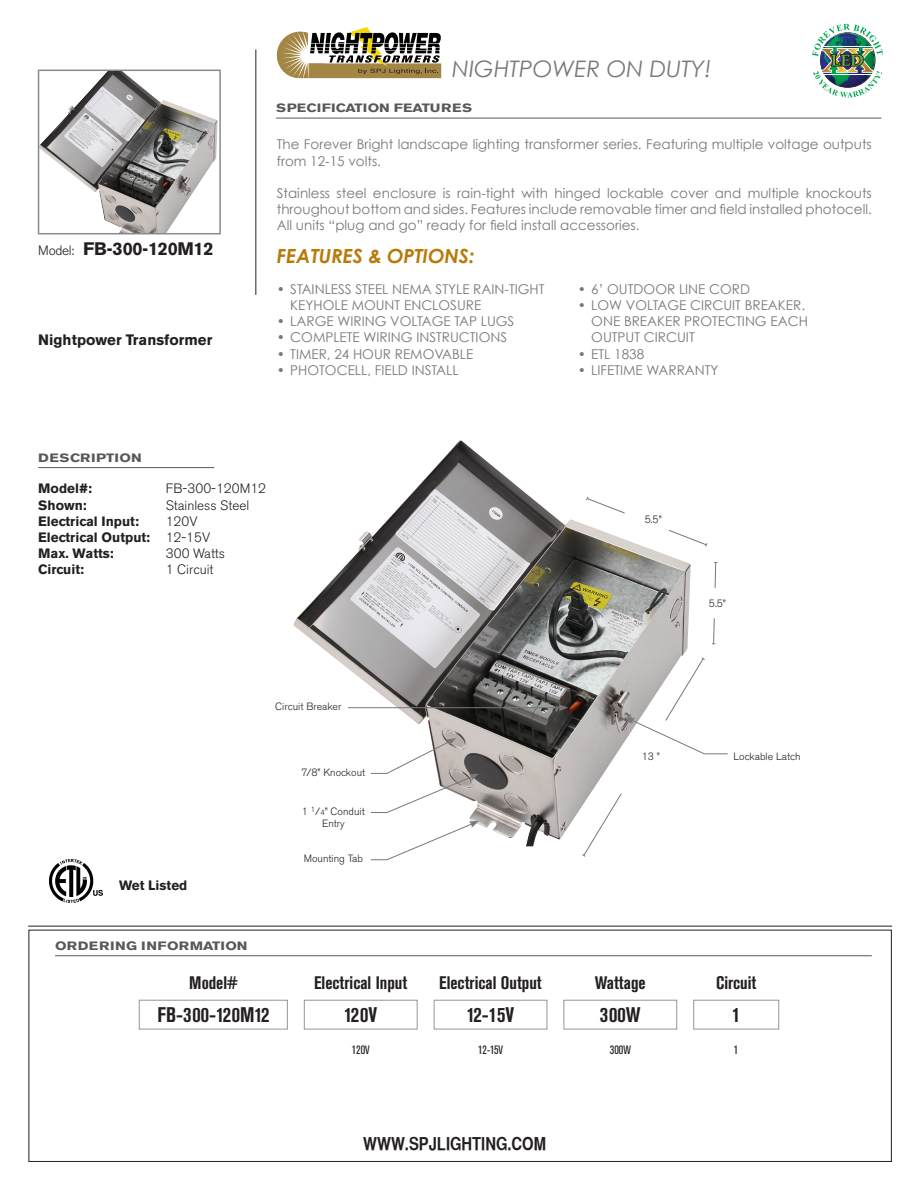
<style>
.page{position:relative;width:918px;height:1188px;background:#fff}
.page>*{position:absolute;margin:0;border:0;box-sizing:border-box;transform-origin:0 0}
.t1{font:italic 22.8px "Century Gothic";color:#76787b}
.t2{font:700 condensed 21px "Akzidenz Grotesk BE";color:#231f20}
.t3{font:italic 700 19.5px "Century Gothic";color:#b77b0a}
.t4{font:700 condensed 18px "Akzidenz Grotesk BE";color:#231f20}
.t5{font:18px "Helvetica CY Bold";color:#231f20}
.t6{font:700 18px "Akzidenz Grotesk BE";letter-spacing:-.02em;color:#231f20}
.t7{font:700 15px "Akzidenz Grotesk BE";color:#231f20}
.t8{font:13.5px/16.2px "Century Gothic";color:#76787b}
.t9{font:700 13.5px "Akzidenz Grotesk BE";color:#231f20}
.t10{font:300 13.5px "Akzidenz Grotesk BE";color:#231f20}
.Paragraph_Style_1{font:700 12px "Akzidenz Grotesk BE";letter-spacing:.02em;color:#57585a;scale:1.22 1}
.Paragraph_Style_1-2{font:700 12px "Akzidenz Grotesk BE";color:#57585a;scale:1.22 1}
.t11{font:condensed 12px "Akzidenz Grotesk BE";color:#231f20}
.t12{font:300 10.5px/12.6px "Akzidenz Grotesk BE";color:#231f20;text-align:center}
.s1{font-weight:300;font-size:13.5px}
.s2{font-weight:300}
.s3{font-size:7.5px}
</style>
<div class="page">
<hr style="left:38px;top:467px;width:176px;height:1px;background:#57585a">
<hr style="left:276px;top:118px;width:605px;height:1px;background:#57585a">
<img style="left:812px;top:24px;width:71px;height:74px">
<hr style="left:255px;top:50px;width:1px;height:245px;background:#231f20">
<img style="left:50px;top:859px;width:53px;height:44px">
<hr style="left:28px;top:926px;width:864px;height:1px;background:#231f20">
<div style="left:29px;top:930px;width:863px;height:232px;border:1px solid #231f20"></div>
<hr style="left:55px;top:955px;width:817px;height:1px;background:#57585a">
<svg style="left:277px;top:27px;width:164px;height:52px"></svg>
<svg style="left:582px;top:846px;width:8px;height:11px"></svg>
<svg style="left:712px;top:618px;width:3px;height:27px"></svg>
<svg style="left:714px;top:562px;width:3px;height:26px"></svg>
<svg style="left:691px;top:538px;width:17px;height:9px"></svg>
<div style="left:139px;top:1000px;width:149px;height:29px;border:1px solid #939598"></div>
<div style="left:304px;top:1000px;width:114px;height:29px;border:1px solid #939598"></div>
<div style="left:434px;top:1000px;width:113px;height:29px;border:1px solid #939598"></div>
<div style="left:564px;top:1000px;width:113px;height:29px;border:1px solid #939598"></div>
<div style="left:693px;top:1000px;width:86px;height:29px;border:1px solid #939598"></div>
<img style="left:41px;top:73px;width:177px;height:158px">
<div style="left:38px;top:70px;width:183px;height:164px;border:2px solid #888a8d"></div>
<img style="left:294px;top:440px;width:397px;height:406px">
<svg style="left:370px;top:738px;width:109px;height:75px"></svg>
<svg style="left:370px;top:821px;width:109px;height:39px"></svg>
<svg style="left:625px;top:657px;width:103px;height:98px"></svg>
<hr style="left:348px;top:707px;width:213px;height:1px;background:#76787b">
<svg style="left:559px;top:704px;width:9px;height:7px"></svg>
<p class="t1" style="left:452px;top:55px;width:261px">NIGHTPOWER ON DUTY!</p>
<p class="Paragraph_Style_1-2" style="left:276px;top:101px;width:162px">SPECIFICATION FEATURES</p>
<p class="t6" style="left:38px;top:238px;width:177px"><span class="s1">Model:</span> FB-300-120M12</p>
<p class="t7" style="left:38px;top:331px;width:176px">Nightpower Transformer</p>
<p class="t8" style="left:277px;top:136px;width:597px">The Forever Bright landscape lighting transformer series. Featuring multiple voltage outputs from 12-15 volts.</p>
<p class="t8" style="left:277px;top:185px;width:597px;text-align:justify">Stainless steel enclosure is rain-tight with hinged lockable cover and multiple knockouts throughout bottom and sides. Features include removable timer and field installed photocell.<br>All units “plug and go” ready for field install accessories.</p>
<p class="t3" style="left:277px;top:244px;width:199px">FEATURES &amp; OPTIONS:</p>
<p class="t8" style="left:277px;top:281px;width:269px">• STAINLESS STEEL NEMA STYLE RAIN-TIGHT</p>
<p class="t8" style="left:290px;top:297px;width:192px">KEYHOLE MOUNT ENCLOSURE</p>
<p class="t8" style="left:277px;top:313px;width:239px">• LARGE WIRING VOLTAGE TAP LUGS</p>
<p class="t8" style="left:277px;top:329px;width:232px">• COMPLETE WIRING INSTRUCTIONS</p>
<p class="t8" style="left:277px;top:345px;width:198px">• TIMER, 24 HOUR REMOVABLE</p>
<p class="t8" style="left:277px;top:362px;width:183px">• PHOTOCELL, FIELD INSTALL</p>
<p class="t8" style="left:578px;top:281px;width:174px">• 6’ OUTDOOR LINE CORD</p>
<p class="t8" style="left:578px;top:297px;width:229px">• LOW VOLTAGE CIRCUIT BREAKER.</p>
<p class="t8" style="left:591px;top:313px;width:218px">ONE BREAKER PROTECTING EACH</p>
<p class="t8" style="left:591px;top:329px;width:105px">OUTPUT CIRCUIT</p>
<p class="t8" style="left:578px;top:345px;width:68px">• ETL 1838</p>
<p class="t8" style="left:578px;top:362px;width:142px">• LIFETIME WARRANTY</p>
<p class="Paragraph_Style_1" style="left:38px;top:451px;width:86px">DESCRIPTION</p>
<p class="t9" style="left:38px;top:481px;width:55px">Model#:</p>
<p class="t10" style="left:166px;top:481px;width:102px">FB-300-120M12</p>
<p class="t9" style="left:38px;top:497px;width:50px">Shown:</p>
<p class="t10" style="left:166px;top:497px;width:85px">Stainless Steel</p>
<p class="t9" style="left:38px;top:513px;width:102px">Electrical Input:</p>
<p class="t10" style="left:166px;top:513px;width:33px">120V</p>
<p class="t9" style="left:38px;top:529px;width:173px">Electrical Output: <span class="s2">12-15V</span></p>
<p class="t9" style="left:38px;top:546px;width:77px">Max. Watts:</p>
<p class="t10" style="left:166px;top:546px;width:61px">300 Watts</p>
<p class="t9" style="left:38px;top:562px;width:47px">Circuit:</p>
<p class="t10" style="left:166px;top:562px;width:49px">1 Circuit</p>
<p class="t12" style="left:645px;top:514px;width:19px">5.5”</p>
<p class="t12" style="left:709px;top:597px;width:19px">5.5”</p>
<p class="t9" style="left:119px;top:877px;width:70px">Wet Listed</p>
<p class="Paragraph_Style_1" style="left:55px;top:939px;width:159px">ORDERING INFORMATION</p>
<p class="t4" style="left:189px;top:972px;width:50px">Model#</p>
<p class="t12" style="left:275px;top:701px;width:68px">Circuit Breaker</p>
<p class="t12" style="left:302px;top:766px;width:65px">7/8” Knockout</p>
<p class="t12" style="left:302px;top:805px;width:64px">1 <sup>1</sup>/<span class="s3">4</span>” Conduit<br>Entry</p>
<p class="t12" style="left:304px;top:852px;width:61px">Mounting Tab</p>
<p class="t4" style="left:314px;top:972px;width:95px">Electrical Input</p>
<p class="t4" style="left:439px;top:972px;width:104px">Electrical Output</p>
<p class="t12" style="left:642px;top:751px;width:20px">13 ”</p>
<p class="t4" style="left:595px;top:972px;width:52px">Wattage</p>
<p class="t12" style="left:734px;top:751px;width:68px">Lockable Latch</p>
<p class="t4" style="left:716px;top:972px;width:42px">Circuit</p>
<p class="t2" style="left:157px;top:1003px;width:114px">FB-300-120M12</p>
<p class="t2" style="left:344px;top:1003px;width:34px">120V</p>
<p class="t2" style="left:467px;top:1003px;width:49px">12-15V</p>
<p class="t2" style="left:600px;top:1003px;width:42px">300W</p>
<p class="t11" style="left:352px;top:1044px;width:19px">120V</p>
<p class="t11" style="left:478px;top:1044px;width:27px">12-15V</p>
<p class="t11" style="left:610px;top:1044px;width:23px">300W</p>
<p class="t5" style="left:363px;top:1132px;width:184px">WWW.SPJLIGHTING.COM</p>
<p class="t2" style="left:732px;top:1003px;width:10px">1</p>
<p class="t11" style="left:734px;top:1044px;width:6px">1</p>
</div>
